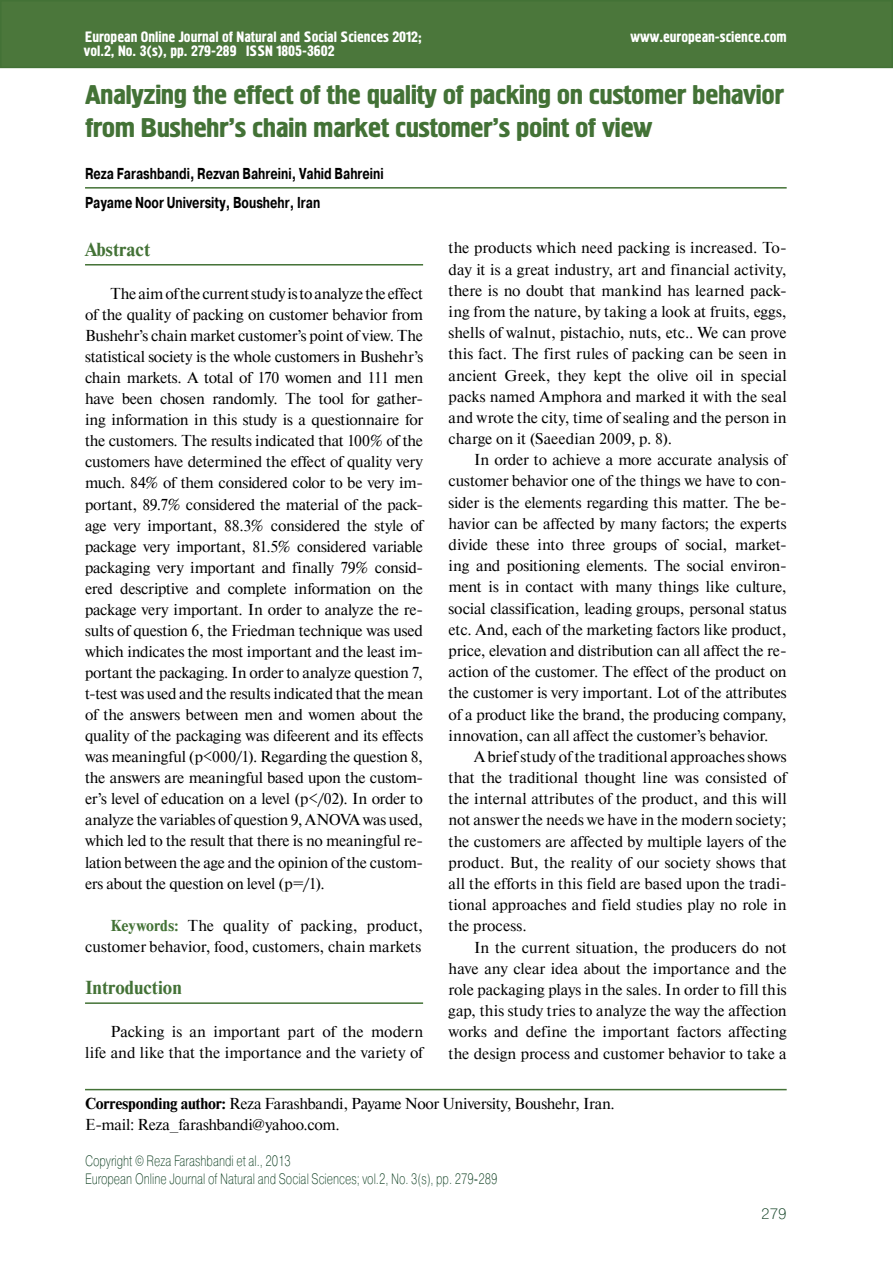
<style>
.page{position:relative;width:893px;height:1263px;background:#fff}
.page>*{position:absolute;margin:0;border:0;box-sizing:border-box;transform-origin:0 0}
.t1{font:27px/32.4px "Hermes C";letter-spacing:-.02em;color:#437236;scale:1.11 1}
.t2{font:700 18.75px "Newton C";color:#437236}
.t3{font:15.75px/21.1px "Newton C";letter-spacing:-.005em;color:#000;text-align:justify}
.t4{font:700 15.75px/29.5px "Pragmatica C";color:#000;scale:.75 1}
.t5{font:15px/14px "Hermes C";color:#fff}
.t6{font:15px "Pragmatica Light C";color:#0d3e20;scale:.75 1}
.t7{font:15px "Pragmatica Light C";color:#0d3e20}
.s1{font-weight:700;color:#437236}
.s2{font-weight:700}
</style>
<div class="page">
<div style="left:1px;top:1px;width:891px;height:66px;background:#4b773b"></div>
<div style="left:0;top:0;width:893px;height:68px;border:2px solid #437236"></div>
<hr style="left:85px;top:1089px;width:702px;height:1px;background:#437236">
<hr style="left:85px;top:264px;width:338px;height:1px;background:#437236">
<hr style="left:85px;top:1002px;width:338px;height:2px;background:#437236">
<hr style="left:85px;top:187px;width:702px;height:2px;background:#437236">
<p class="t5" style="left:246px;top:30px;width:177px;text-indent:-161px">European Online Journal of Natural and Social Sciences 2012;<br>ISSN 1805-3602</p>
<p class="t5" style="left:630px;top:31px;width:158px">www.european-science.com</p>
<p class="t5" style="left:84px;top:44px;width:154px">vol.2, No. 3(s), pp. 279-289</p>
<h1 class="t1" style="left:85px;top:80px;width:631px">Analyzing the effect of the quality of packing on customer behavior from Bushehr’s chain market customer’s point of view</h1>
<p class="t4" style="left:85px;top:158px;width:400px">Reza Farashbandi, Rezvan Bahreini, Vahid Bahreini<br>Payame Noor University, Boushehr, Iran</p>
<p class="t3" style="left:449px;top:237px;width:340px">the products which need packing is increased. To&shy;day it is a great industry, art and financial activity, there is no doubt that mankind has learned pack&shy;ing from the nature, by taking a look at fruits, eggs, shells of walnut, pistachio, nuts, etc.. We can prove this fact. The first rules of packing can be seen in ancient Greek, they kept the olive oil in special packs named Amphora and marked it with the seal and wrote the city, time of sealing and the person in charge on it (Saeedian 2009, p. 8).</p>
<p class="t3" style="left:449px;top:449px;width:340px;text-indent:26px">In order to achieve a more accurate analysis of customer behavior one of the things we have to con&shy;sider is the elements regarding this matter. The be&shy;havior can be affected by many factors; the experts divide these into three groups of social, market&shy;ing and positioning elements. The social environ&shy;ment is in contact with many things like culture, social classification, leading groups, personal status etc. And, each of the marketing factors like product, price, elevation and distribution can all affect the re&shy;action of the customer. The effect of the product on the customer is very important. Lot of the attributes of a product like the brand, the producing company, innovation, can all affect the customer’s behavior.</p>
<p class="t3" style="left:449px;top:746px;width:340px;text-indent:26px">A brief study of the traditional approaches shows that the traditional thought line was consisted of the internal attributes of the product, and this will not answer the needs we have in the modern society; the customers are affected by multiple layers of the product. But, the reality of our society shows that all the efforts in this field are based upon the tradi&shy;tional approaches and field studies play no role in the process.</p>
<p class="t3" style="left:449px;top:937px;width:340px;text-indent:26px">In the current situation, the producers do not have any clear idea about the importance and the role packaging plays in the sales. In order to fill this gap, this study tries to analyze the way the affection works and define the important factors affecting the design process and customer behavior to take a</p>
<p class="t2" style="left:85px;top:239px;width:67px">Abstract</p>
<p class="t3" style="left:85px;top:283px;width:340px;text-indent:26px">The aim of the current study is to analyze the effect of the quality of packing on customer behavior from Bushehr’s chain market customer’s point of view. The statistical society is the whole customers in Bushehr’s chain markets. A total of 170 women and 111 men have been chosen randomly. The tool for gather&shy;ing information in this study is a questionnaire for the customers. The results indicated that 100% of the customers have determined the effect of quality very much. 84% of them considered color to be very im&shy;portant, 89.7% considered the material of the pack&shy;age very important, 88.3% considered the style of package very important, 81.5% considered variable packaging very important and finally 79% consid&shy;ered descriptive and complete information on the package very important. In order to analyze the re&shy;sults of question 6, the Friedman technique was used which indicates the most important and the least im&shy;portant the packaging. In order to analyze question 7, t‑test was used and the results indicated that the mean of the answers between men and women about the quality of the packaging was difeerent and its effects was meaningful (p&lt;000/1). Regarding the question 8, the answers are meaningful based upon the custom&shy;er’s level of education on a level (p&lt;/02). In order to analyze the variables of question 9, ANOVA was used, which led to the result that there is no meaningful re&shy;lation between the age and the opinion of the custom&shy;ers about the question on level (p=/1).</p>
<p class="t3" style="left:85px;top:915px;width:339px;text-align:right"><span class="s1">Keywords:</span> The quality of packing, product, customer behavior, food, customers, chain markets</p>
<p class="t2" style="left:85px;top:977px;width:98px">Introduction</p>
<p class="t3" style="left:85px;top:1021px;width:340px;text-align:right">Packing is an important part of the modern<br>life and like that the importance and the variety of</p>
<p class="t3" style="left:85px;top:1093px;width:531px"><span class="s2">Corresponding author:</span> Reza Farashbandi, Payame Noor University, Boushehr, Iran.<br>E-mail: Reza_farashbandi@yahoo.com.</p>
<p class="t6" style="left:85px;top:1153px;width:276px">Copyright © Reza Farashbandi et al., 2013</p>
<p class="t6" style="left:85px;top:1170px;width:551px">European Online Journal of Natural and Social Sciences; vol.2, No. 3(s), pp. 279-289</p>
<p class="t7" style="left:761px;top:1205px;width:27px">279</p>
</div>
